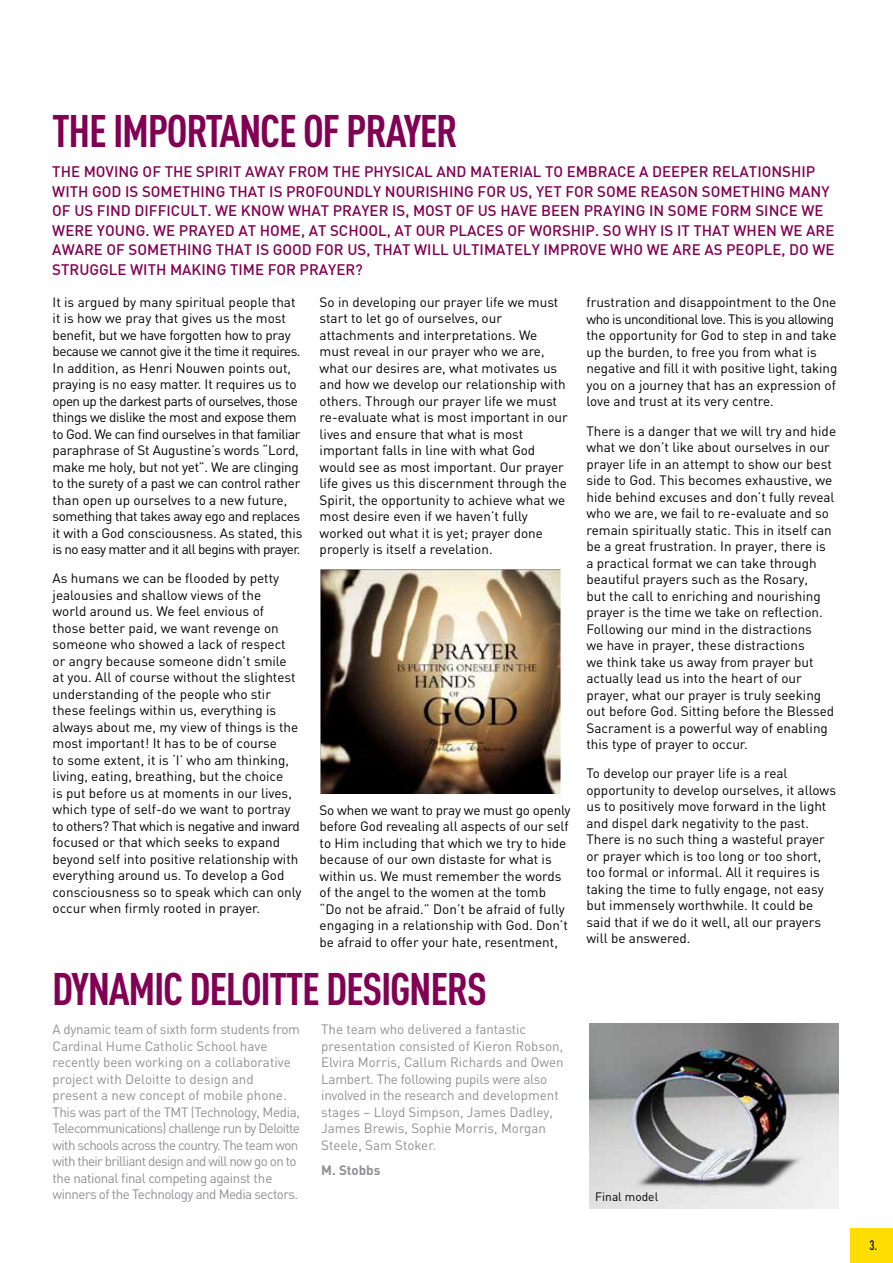
<style>
.page{position:relative;width:893px;height:1263px;background:#fff}
.page>*{position:absolute;margin:0;border:0;box-sizing:border-box;transform-origin:0 0}
.t1{font:700 45px "DIN Cond";letter-spacing:-.03em;color:#820053}
.t2{font:500 15px/19.5px "DIN";color:#820053}
.t3{font:13.5px/16.5px "DIN";color:#000}
.t4{font:13.5px/16.5px "DIN";letter-spacing:-.02em;color:#000}
.t5{font:13.5px/16.5px "DIN";letter-spacing:-.02em;color:#919195}
.t6{font:13.5px/16.5px "DIN";color:#919195}
.t7{font:700 13.5px "DIN";color:#919195}
.t8{font:500 13.5px "DIN Cond";color:#000}
.t9{font:12px "DIN";color:#000}
</style>
<div class="page">
<div style="left:850px;top:1228px;width:43px;height:35px;background:#fd0"></div>
<img style="left:320px;top:569px;width:240px;height:224px">
<img style="left:590px;top:1023px;width:249px;height:186px">
<h1 class="t1" style="left:52px;top:103px;width:407px">THE IMPORTANCE OF PRAYER</h1>
<p class="t2" style="left:52px;top:162px;width:781px;text-indent:646px">R RELATIONSH IP WITH GOD IS SOMETH ING THAT IS PROFOUNDLY NOURISH ING FOR US, YET FOR SOME REASON SOMETH ING MANY OF US FIND DIFFICULT. WE KNOW WHAT PRAYER IS, MOST OF US HAVE BEEN PRAYING IN SOME FORM SINCE WE WERE YOUNG. WE PRAYED AT HOME, AT SCHOOL, AT OUR PLACES OF WORSH IP. SO WHY IS IT THAT WHEN WE ARE AWARE OF SOMETH ING THAT IS GOOD FOR US, THAT WILL ULTIMATELY IMPROVE WH O WE ARE AS PEOPLE, DO WE STRUGGLE WITH MAKING TIME FOR PRAYER?</p>
<p class="t2" style="left:52px;top:162px;width:10px">THE</p>
<p class="t2" style="left:84px;top:162px;width:588px">M OVING OF THE SPIRIT AWAY FROM THE PHYSICAL AND MATERIAL TO EM BRACE A DEEPE</p>
<p class="t4" style="left:53px;top:293px;width:251px">It is argued by many spiritual people that it is how we pray that gives us the most benefit, but we have forgotten how to pray because we cannot give it the time it requires.<br>In addition, as Henri Nouwen points out, praying is no easy matter. It requires us to open up the darkest parts of ourselves, those things we dislike the most and expose them to God. We can find ourselves in that familiar paraphrase of St Augustine’s words “Lord, make me holy, but not yet”. We are clinging to the surety of a past we can control rather than open up ourselves to a new future, something that takes away ego and replaces it with a God consciousness. As stated, this is no easy matter and it all begins with prayer.</p>
<p class="t3" style="left:53px;top:570px;width:250px">As humans we can be flooded by petty jealousies and shallow views of the<br>world around us. We feel envious of<br>those better paid, we want revenge on someone who showed a lack of respect or angry because someone didn’t smile at you. All of course without the slightest understanding of the people who stir these feelings within us, everything is always about me, my view of things is the most important! It has to be of course<br>to some extent, it is ‘I’ who am thinking, living, eating, breathing, but the choice<br>is put before us at moments in our lives, which type of self-do we want to portray to others? That which is negative and inward focused or that which seeks to expand beyond self into positive relationship with everything around us. To develop a God consciousness so to speak which can only occur when firmly rooted in prayer.</p>
<p class="t3" style="left:320px;top:293px;width:250px">So in developing our prayer life we must start to let go of ourselves, our attachments and interpretations. We must reveal in our prayer who we are, what our desires are, what motivates us and how we develop our relationship with others. Through our prayer life we must re-evaluate what is most important in our lives and ensure that what is most important falls in line with what God would see as most important. Our prayer life gives us this discernment through the Spirit, the opportunity to achieve what we most desire even if we haven’t fully worked out what it is yet; prayer done properly is itself a revelation.</p>
<p class="t3" style="left:320px;top:801px;width:252px">So when we want to pray we must go openly before God revealing all aspects of our self to Him including that which we try to hide because of our own distaste for what is within us. We must remember the words of the angel to the women at the tomb “Do not be afraid.” Don’t be afraid of fully engaging in a relationship with God. Don’t be afraid to offer your hate, resentment,</p>
<h1 class="t1" style="left:52px;top:962px;width:436px">DYNAMIC DELOITTE DESIGNERS</h1>
<p class="t5" style="left:53px;top:1021px;width:249px">A dynamic team of sixth form students from Cardinal Hume Catholic School have recently been working on a collaborative project with Deloitte to design and present a new concept of mobile phone.<br>This was part of the TMT (Technology, Media, Telecommunications) challenge run by Deloitte with schools across the country. The team won with their brilliant design and will now go on to the national final competing against the winners of the Technology and Media sectors.</p>
<p class="t6" style="left:321px;top:1021px;width:244px">The team who delivered a fantastic presentation consisted of Kieron Robson, Elvira Morris, Callum Richards and Owen Lambert. The following pupils were also involved in the research and development stages – Lloyd Simpson, James Dadley, James Brewis, Sophie Morris, Morgan Steele, Sam Stoker.</p>
<p class="t7" style="left:321px;top:1161px;width:61px">M. Stobbs</p>
<p class="t3" style="left:586px;top:294px;width:252px">frustration and disappointment to the One who is unconditional love. This is you allowing the opportunity for God to step in and take up the burden, to free you from what is negative and fill it with positive light, taking you on a journey that has an expression of love and trust at its very centre.</p>
<p class="t3" style="left:586px;top:422px;width:251px">There is a danger that we will try and hide what we don’t like about ourselves in our prayer life in an attempt to show our best side to God. This becomes exhaustive, we hide behind excuses and don’t fully reveal who we are, we fail to re-evaluate and so remain spiritually static. This in itself can be a great frustration. In prayer, there is a practical format we can take through beautiful prayers such as the Rosary,<br>but the call to enriching and nourishing prayer is the time we take on reflection.<br>Following our mind in the distractions<br>we have in prayer, these distractions<br>we think take us away from prayer but actually lead us into the heart of our prayer, what our prayer is truly seeking out before God. Sitting before the Blessed Sacrament is a powerful way of enabling this type of prayer to occur.</p>
<p class="t3" style="left:586px;top:765px;width:251px">To develop our prayer life is a real opportunity to develop ourselves, it allows us to positively move forward in the light and dispel dark negativity to the past.<br>There is no such thing a wasteful prayer or prayer which is too long or too short, too formal or informal. All it requires is taking the time to fully engage, not easy but immensely worthwhile. It could be said that if we do it well, all our prayers will be answered.</p>
<p class="t9" style="left:595px;top:1189px;width:64px">Final model</p>
<p class="t8" style="left:869px;top:1237px;width:10px">3.</p>
</div>
